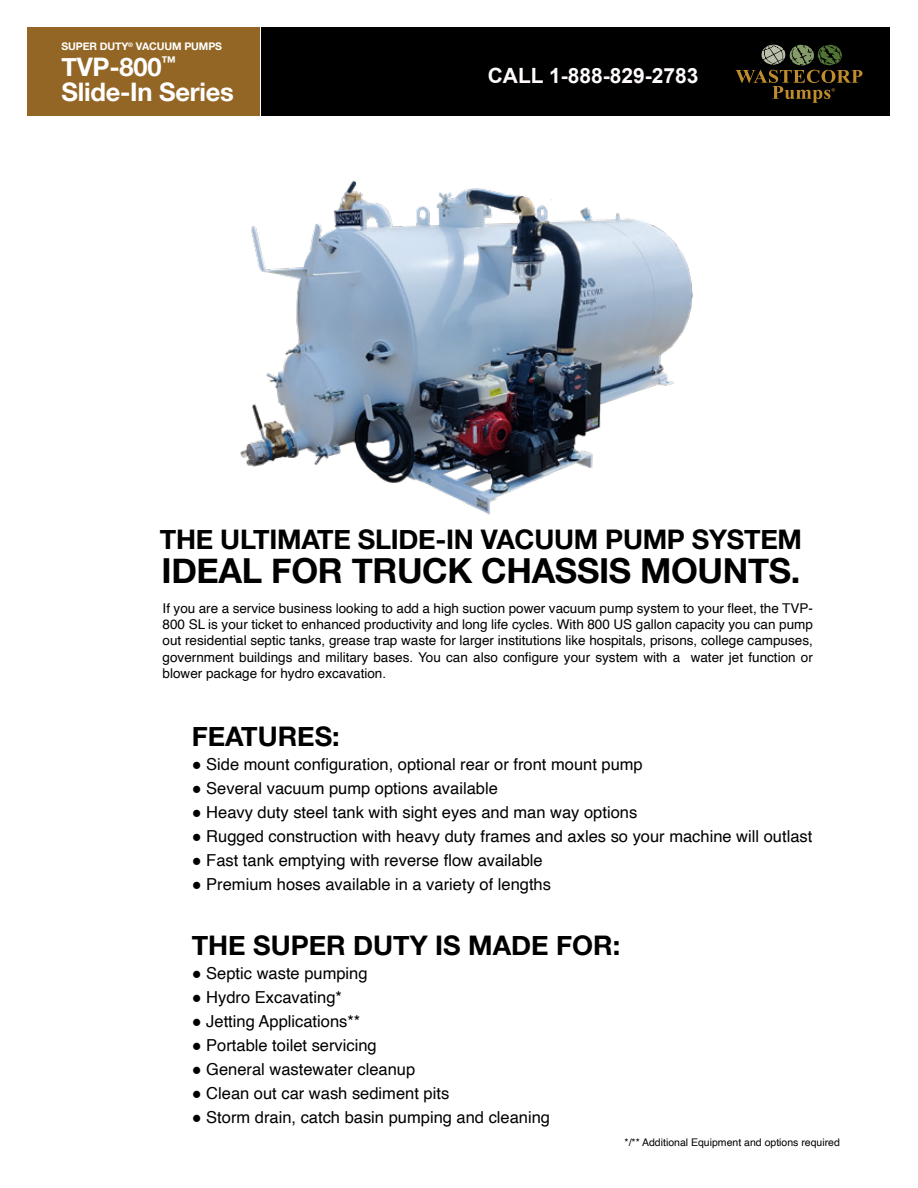
<style>
.page{position:relative;width:918px;height:1188px;background:#fff}
.page>*{position:absolute;margin:0;border:0;box-sizing:border-box;transform-origin:0 0}
.t1{font:700 34.5px "Helvetica Neue";letter-spacing:-.01em;color:#000}
.t2{font:700 27px "Helvetica Neue";letter-spacing:-.01em;color:#000}
.t3{font:700 25.5px/25.5px "Helvetica Neue";letter-spacing:-.01em;color:#fff}
.t4{font:700 21px "Arial";color:#fffbfd}
.t5{font:16.5px "Helvetica";color:#000}
.t6{font:13.5px/16.2px "Helvetica";color:#000;text-align:justify}
.t7{font:10.5px "Helvetica";color:#000}
.t8{font:700 10.5px "Helvetica Neue";letter-spacing:-.01em;color:#fff}
</style>
<div class="page">
<div style="left:261px;top:27px;width:629px;height:88px;background:#000"></div>
<div style="left:27px;top:27px;width:232px;height:88px;background:#936625"></div>
<svg style="left:736px;top:45px;width:126px;height:58px"></svg>
<img style="left:240px;top:180px;width:453px;height:335px">
<p class="t8" style="left:62px;top:38px;width:162px">SUPER DUTY<sup>®</sup> VACUUM PUMPS</p>
<h3 class="t3" style="left:62px;top:55px;width:174px">TVP-800<sup>™<br></sup>Slide-In Series</h3>
<p class="t4" style="left:488px;top:62px;width:212px">CALL 1-888-829-2783</p>
<p class="t2" style="left:160px;top:518px;width:644px">THE ULTIMATE SLIDE-IN VACUUM PUMP SYSTEM</p>
<p class="t1" style="left:162px;top:544px;width:640px">IDEAL FOR TRUCK CHASSIS MOUNTS.</p>
<p class="t6" style="left:163px;top:601px;width:652px">If you are a service business looking to add a high suction power vacuum pump system to your fleet, the TVP-800 SL is your ticket to enhanced productivity and long life cycles. With 800 US gallon capacity you can pump out residential septic tanks, grease trap waste for larger institutions like hospitals, prisons, college campuses, government buildings and military bases. You can also configure your system with a water jet function or blower package for hydro excavation.</p>
<p class="t2" style="left:192px;top:715px;width:150px">FEATURES:</p>
<p class="t5" style="left:192px;top:751px;width:453px">● Side mount configuration, optional rear or front mount pump</p>
<p class="t5" style="left:192px;top:775px;width:308px">● Several vacuum pump options available</p>
<p class="t5" style="left:192px;top:799px;width:447px">● Heavy duty steel tank with sight eyes and man way options</p>
<p class="t5" style="left:192px;top:823px;width:622px">● Rugged construction with heavy duty frames and axles so your machine will outlast</p>
<p class="t5" style="left:192px;top:847px;width:353px">● Fast tank emptying with reverse flow available</p>
<p class="t5" style="left:192px;top:871px;width:361px">● Premium hoses available in a variety of lengths</p>
<p class="t2" style="left:192px;top:924px;width:430px">THE SUPER DUTY IS MADE FOR:</p>
<p class="t5" style="left:192px;top:960px;width:177px">● Septic waste pumping</p>
<p class="t5" style="left:192px;top:984px;width:152px">● Hydro Excavating*</p>
<p class="t5" style="left:192px;top:1008px;width:170px">● Jetting Applications**</p>
<p class="t5" style="left:192px;top:1032px;width:187px">● Portable toilet servicing</p>
<p class="t5" style="left:192px;top:1056px;width:225px">● General wastewater cleanup</p>
<p class="t5" style="left:192px;top:1080px;width:259px">● Clean out car wash sediment pits</p>
<p class="t5" style="left:192px;top:1104px;width:360px">● Storm drain, catch basin pumping and cleaning</p>
<p class="t7" style="left:625px;top:1135px;width:217px">*/** Additional Equipment and options required</p>
</div>
